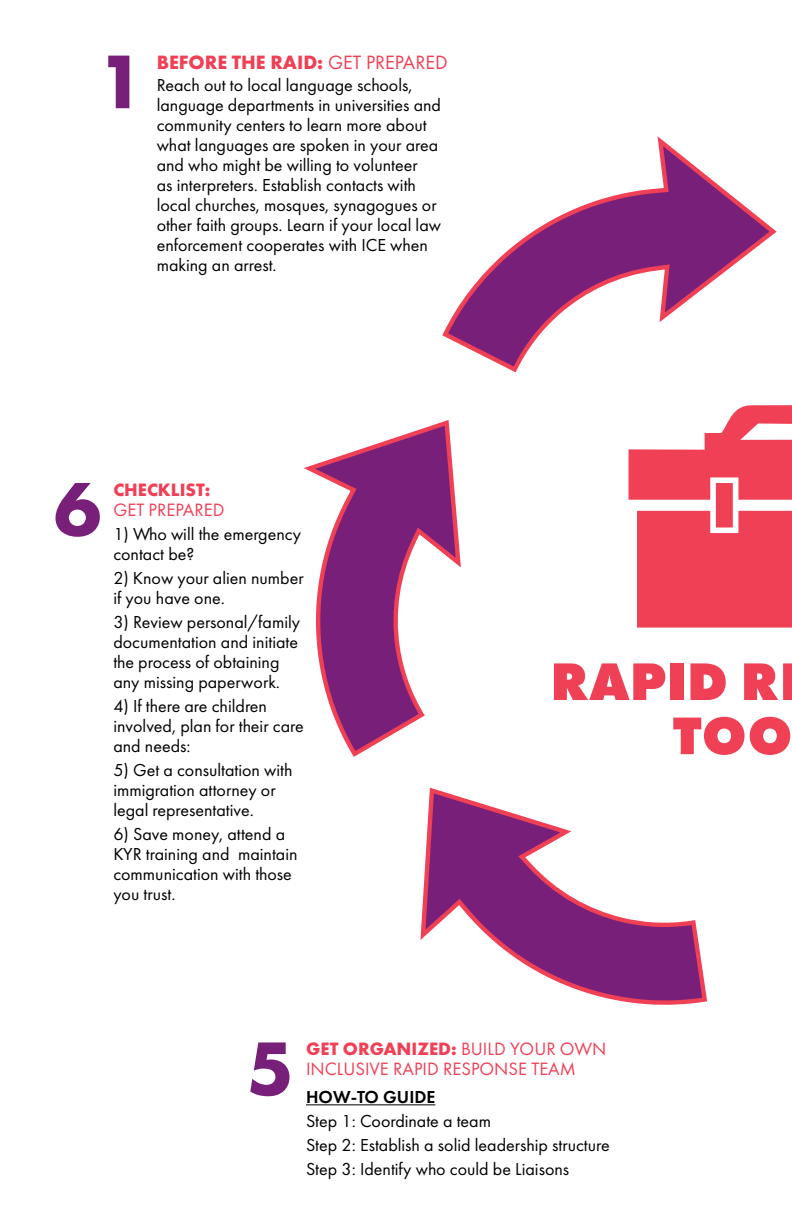
<style>
.page{position:relative;width:792px;height:1224px;background:#fff}
.page>*{position:absolute;margin:0;border:0;box-sizing:border-box;transform-origin:0 0}
.t1{font:700 78.8px "Futura PT";color:#782079}
.t2{font:800 54.8px/54.2px "Futura PT";color:#ef4056;text-align:right}
.t3{font:700 20px "Futura PT";color:#ef4056}
.t4{font:18.6px/20px "Futura PT";color:#ef4056}
.t5{font:700 18.6px "Futura PT";color:#ef4056}
.t6{font:18px/20px "Futura PT";color:#000}
.t7{font:600 18px "Futura PT";color:#000}
.s1{font-weight:400}
.s2{font-weight:700}
</style>
<div class="page">
<svg style="left:420px;top:787px;width:287px;height:218px"></svg>
<svg style="left:304px;top:420px;width:157px;height:337px"></svg>
<svg style="left:442px;top:136px;width:335px;height:237px"></svg>
<hr style="left:306px;top:1104px;width:129px;height:1px;background:#000">
<svg style="left:629px;top:405px;width:163px;height:223px"></svg>
<h1 class="t1" style="left:97px;top:31px;width:49px">1</h1>
<p class="t3" style="left:157px;top:50px;width:292px">BEFORE THE RAID: <span class="s1">GET PREPARED</span></p>
<p class="t6" style="left:157px;top:75px;width:286px">Reach out to local language schools, language departments in universities and community centers to learn more about what languages are spoken in your area and who might be willing to volunteer<br>as interpreters. Establish contacts with local churches, mosques, synagogues or other faith groups. Learn if your local law enforcement cooperates with ICE when making an arrest.</p>
<h1 class="t1" style="left:54px;top:458px;width:49px">6</h1>
<p class="t5" style="left:113px;top:477px;width:99px">CHECKLIST:</p>
<p class="t4" style="left:113px;top:499px;width:113px">GET PREPARED</p>
<p class="t6" style="left:113px;top:524px;width:189px">1) Who will the emergency contact be?</p>
<p class="t6" style="left:113px;top:567px;width:192px">2) Know your alien number if you have one.</p>
<p class="t6" style="left:113px;top:611px;width:188px">3) Review personal/family documentation and initiate the process of obtaining any missing paperwork.</p>
<p class="t6" style="left:113px;top:695px;width:192px">4) If there are children involved, plan for their care and needs:</p>
<p class="t6" style="left:113px;top:759px;width:181px">5) Get a consultation with immigration attorney or legal representative.</p>
<p class="t6" style="left:113px;top:823px;width:186px">6) Save money, attend a<br>KYR training and maintain communication with those you trust.</p>
<h2 class="t2" style="left:550px;top:654px;width:243px">RAPID R<br>TOO</h2>
<h1 class="t1" style="left:247px;top:1018px;width:49px">5</h1>
<p class="t4" style="left:306px;top:1039px;width:302px"><span class="s2">GET ORGANIZED:</span> BUILD YOUR OWN<br>INCLUSIVE RAPID RESPONSE TEAM</p>
<p class="t7" style="left:306px;top:1086px;width:131px">HOW-TO GUIDE</p>
<p class="t6" style="left:306px;top:1109px;width:305px;line-height:24px">Step 1: Coordinate a team<br>Step 2: Establish a solid leadership structure<br>Step 3: Identify who could be Liaisons</p>
</div>
